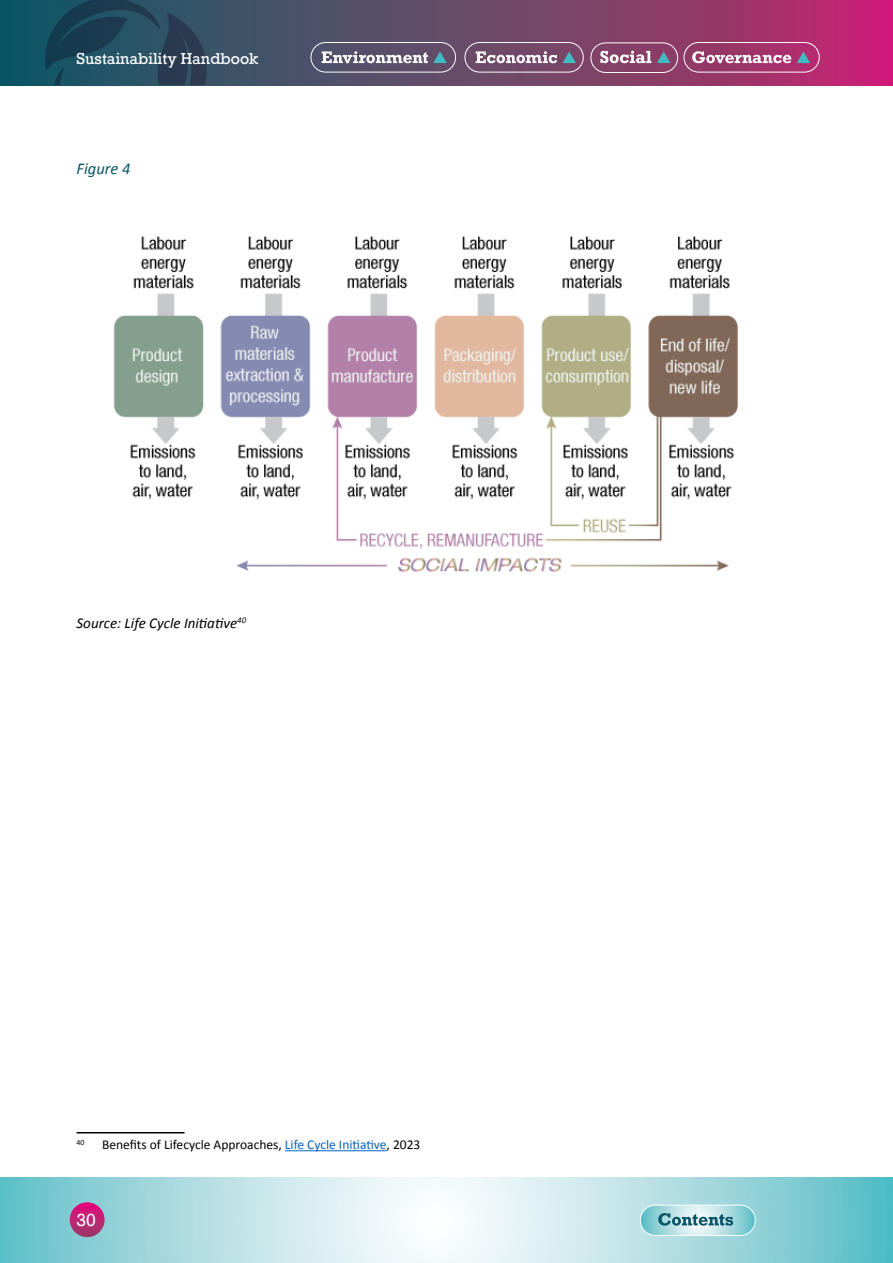
<style>
.page{position:relative;width:893px;height:1263px;background:#fff}
.page>*{position:absolute;margin:0;border:0;box-sizing:border-box;transform-origin:0 0}
.t1{font:italic 16.5px "Calibri";color:#075566}
.t2{font:16.5px "Rockwell";color:#fff}
.t3{font:italic 15px "Calibri";color:#000}
.t4{font:15px "Rockwell";color:#fff}
.t5{font:13.5px "Calibri";color:#000}
.t6{font:7.8px "Calibri";color:#000}
.s1{color:#0563c1}
</style>
<div class="page">
<svg style="left:0;top:0;width:893px;height:85px;background:#75446b"></svg>
<svg style="left:0;top:1178px;width:893px;height:85px;background:#b3dfe3"></svg>
<svg style="left:70px;top:1202px;width:35px;height:35px"></svg>
<svg style="left:40px;top:0;width:171px;height:85px;background:#23495d"></svg>
<div style="left:311px;top:42px;width:145px;height:30px;border:1px solid #fff;border-radius:15px"></div>
<div style="left:465px;top:42px;width:119px;height:30px;border:1px solid #fff;border-radius:15px"></div>
<div style="left:684px;top:42px;width:136px;height:30px;border:1px solid #fff;border-radius:15px"></div>
<svg style="left:322px;top:51px;width:125px;height:12px"></svg>
<svg style="left:476px;top:51px;width:100px;height:12px"></svg>
<svg style="left:797px;top:51px;width:13px;height:12px"></svg>
<svg style="left:692px;top:51px;width:99px;height:12px"></svg>
<svg style="left:640px;top:1205px;width:115px;height:30px;background:#a5d8de"></svg>
<div style="left:640px;top:1205px;width:116px;height:31px;border:1px solid #fff;border-radius:15px"></div>
<svg style="left:658px;top:1213px;width:75px;height:12px"></svg>
<div style="left:590px;top:43px;width:88px;height:30px;border:1px solid #fff;border-radius:15px"></div>
<svg style="left:657px;top:51px;width:13px;height:12px"></svg>
<svg style="left:600px;top:51px;width:51px;height:12px"></svg>
<img style="left:113px;top:236px;width:625px;height:337px">
<hr style="left:77px;top:1132px;width:108px;height:1px;background:#000">
<hr style="left:285px;top:1150px;width:102px;height:1px;background:#0563c1">
<p class="t4" style="left:77px;top:50px;width:183px">Sustainability Handbook</p>
<p class="t1" style="left:77px;top:157px;width:55px">Figure 4</p>
<p class="t3" style="left:77px;top:613px;width:171px">Source: Life Cycle Initiative<sup>40</sup></p>
<p class="t6" style="left:77px;top:1137px;width:9px">40</p>
<p class="t5" style="left:102px;top:1135px;width:320px">Benefits of Lifecycle Approaches, <span class="s1">Life Cycle Initiative</span>, 2023</p>
<p class="t2" style="left:76px;top:1210px;width:21px">30</p>
</div>
